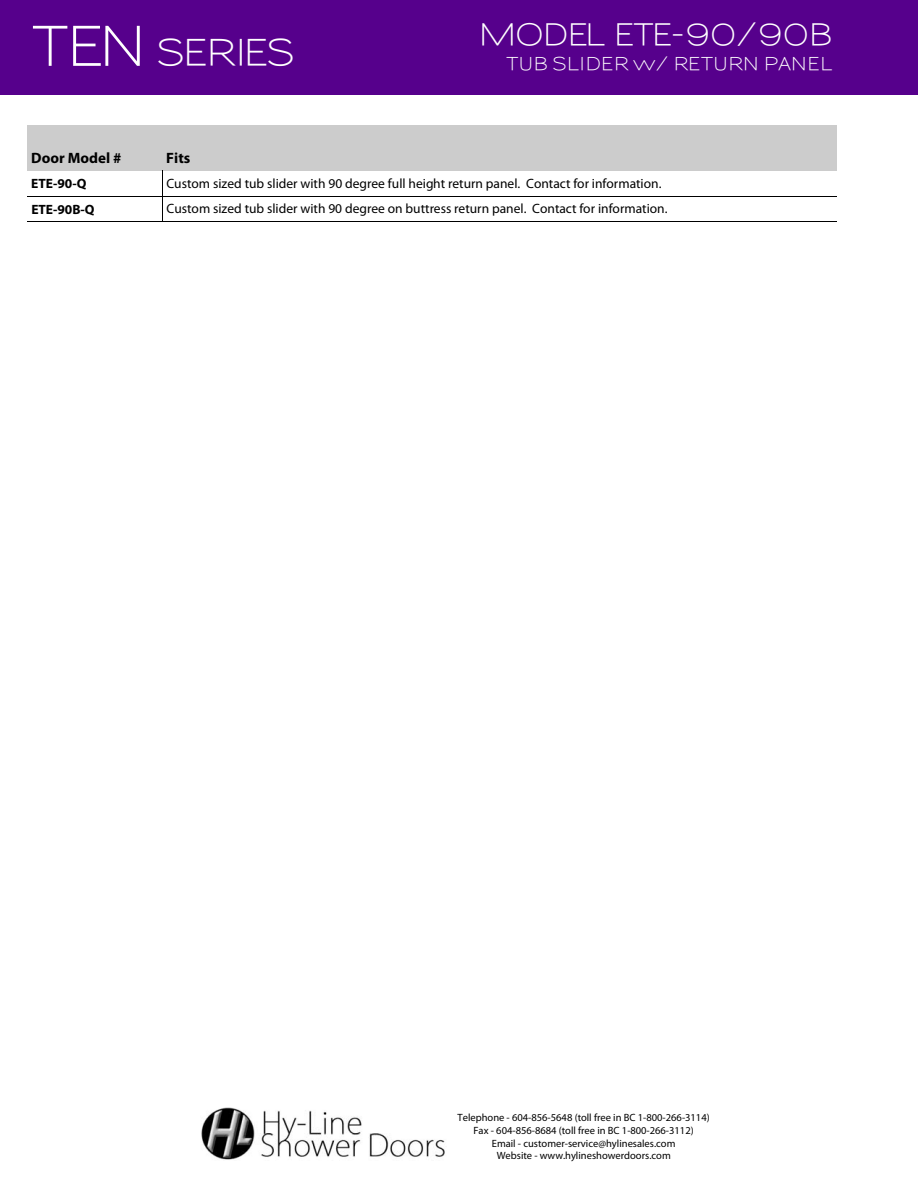
<style>
.page{position:relative;width:918px;height:1188px;background:#fff}
.page>*{position:absolute;margin:0;border:0;box-sizing:border-box;transform-origin:0 0}
.t1{font:600 36px "Sansumi";letter-spacing:-.07em;color:#fff}
.t2{font:600 30px "Sansumi";letter-spacing:-.04em;color:#fff}
.t3{font:600 18px "Sansumi";color:#fff}
.t4{font:700 15px "Myriad Pro";color:#000}
.t5{font:13.5px "Myriad Pro";color:#000}
.t6{font:700 13.5px "Myriad Pro";color:#000}
.t7{font:10.5px/12.6px "Myriad Pro";color:#000;text-align:center}
.s1{font-size:54px}
</style>
<div class="page">
<img style="left:201px;top:1107px;width:244px;height:53px">
<div style="left:27px;top:125px;width:135px;height:46px;background:#ccc"></div>
<div style="left:162px;top:125px;width:675px;height:46px;background:#ccc"></div>
<hr style="left:162px;top:171px;width:1px;height:51px;background:#000">
<hr style="left:27px;top:196px;width:810px;height:1px;background:#000">
<hr style="left:27px;top:222px;width:810px;height:1px;background:#000">
<div style="left:0;top:0;width:918px;height:94px;background:#56008c"></div>
<p class="t1" style="left:31px;top:34px;width:265px"><span class="s1">TEN</span> SERIES</p>
<p class="t2" style="left:479px;top:19px;width:356px">MODEL ETE-90/90B</p>
<p class="t3" style="left:506px;top:54px;width:328px">TUB SLIDER w/ RETURN PANEL</p>
<p class="t4" style="left:31px;top:148px;width:92px">Door Model #</p>
<p class="t4" style="left:166px;top:148px;width:26px">Fits</p>
<p class="t6" style="left:31px;top:175px;width:57px">ETE-90-Q</p>
<p class="t5" style="left:166px;top:175px;width:497px">Custom sized tub slider with 90 degree full height return panel. Contact for information.</p>
<p class="t6" style="left:31px;top:201px;width:65px">ETE-90B-Q</p>
<p class="t5" style="left:167px;top:201px;width:503px">Custom sized tub slider with 90 degree on buttress return panel. Contact for information.</p>
<p class="t7" style="left:458px;top:1111px;width:254px">Telephone - 604-856-5648 (toll free in BC 1-800-266-3114)<br>Fax - 604-856-8684 (toll free in BC 1-800-266-3112)<br>Email - customer-service@hylinesales.com<br>Website - www.hylineshowerdoors.com</p>
</div>
